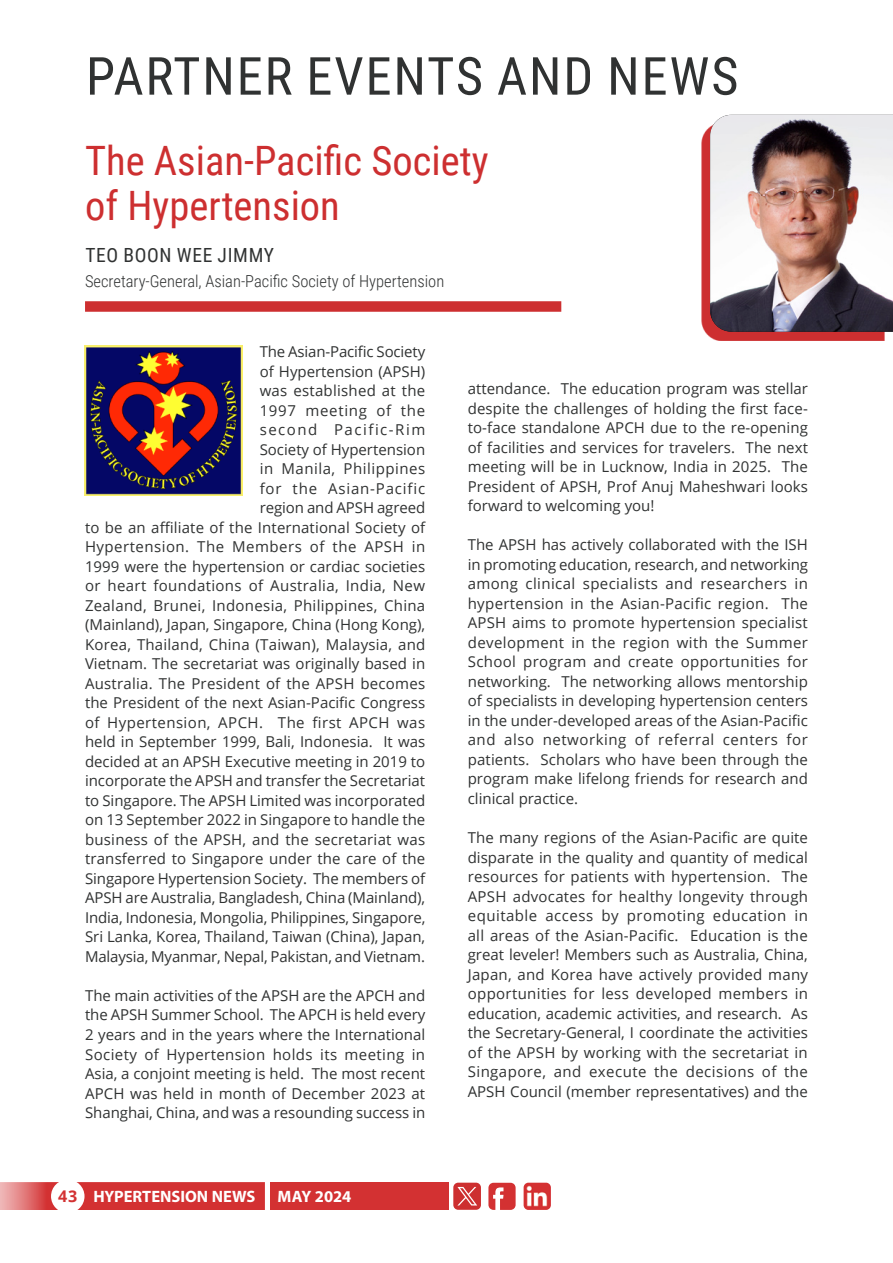
<style>
.page{position:relative;width:893px;height:1263px;background:#fff}
.page>*{position:absolute;margin:0;border:0;box-sizing:border-box;transform-origin:0 0}
.Main_heading_1{font:52.5px "Roboto Condensed";letter-spacing:.035em;color:#303232}
.Sub_Heading_1{font:40.5px/45px "Roboto Condensed";color:#cd2f30}
.Author_-_Name{font:19.5px "Roboto Condensed";letter-spacing:.035em;color:#303232}
.Author_-_Position_ti{font:300 16.5px "Roboto Condensed";color:#303232}
.t1{font:700 16.5px "Myriad Pro";color:#fff}
.Body_text_justified{font:15px/19.5px "Open Sans";color:#303232;text-align:justify}
.s1{font-family:"Open Sans";font-size:16.2px;color:#d33132}
</style>
<div class="page">
<svg style="left:488px;top:1183px;width:28px;height:27px"></svg>
<div style="left:270px;top:1183px;width:179px;height:27px;background:#d33132"></div>
<svg style="left:0;top:1183px;width:264px;height:27px;background:#d63f40"></svg>
<div style="left:51px;top:1179px;width:34px;height:34px;background:#fff;border-radius:50%"></div>
<img style="left:524px;top:1183px;width:27px;height:27px">
<div style="left:453px;top:1183px;width:28px;height:27px;background:#cd2f30;border-radius:5px"></div>
<svg style="left:457px;top:1187px;width:20px;height:18px"></svg>
<div style="left:85px;top:301px;width:476px;height:11px;background:#cd2f30"></div>
<div style="left:702px;top:123px;width:183px;height:217px;background:#cd2f30"></div>
<img style="left:710px;top:115px;width:183px;height:217px">
<img style="left:85px;top:346px;width:158px;height:149px">
<p class="Main_heading_1" style="left:86px;top:39px;width:654px">PARTNER EVENTS AND NEWS</p>
<p class="Sub_Heading_1" style="left:85px;top:137px;width:405px">The Asian-Pacific Society of Hypertension</p>
<p class="Author_-_Name" style="left:85px;top:242px;width:190px">TEO BOON WEE JIMMY</p>
<p class="Author_-_Position_ti" style="left:85px;top:270px;width:361px">Secretary-General, Asian-Pacific Society of Hypertension</p>
<p class="Body_text_justified" style="left:85px;top:342px;width:342px;text-align:right">The Asian-Pacific Society<br>of Hypertension (APSH)<br>was established at the<br>1997 meeting of the<br>second Pacific-Rim<br>Society of Hypertension<br>in Manila, Philippines<br>for the Asian-Pacific<br>region and APSH agreed<br>to be an affiliate of the International Society of Hypertension. The Members of the APSH in 1999 were the hypertension or cardiac societies or heart foundations of Australia, India, New Zealand, Brunei, Indonesia, Philippines, China (Mainland), Japan, Singapore, China (Hong Kong), Korea, Thailand, China (Taiwan), Malaysia, and Vietnam. The secretariat was originally based in Australia. The President of the APSH becomes the President of the next Asian-Pacific Congress of Hypertension, APCH. The first APCH was held in September 1999, Bali, Indonesia. It was decided at an APSH Executive meeting in 2019 to incorporate the APSH and transfer the Secretariat to Singapore. The APSH Limited was incorporated on 13 September 2022 in Singapore to handle the business of the APSH, and the secretariat was transferred to Singapore under the care of the Singapore Hypertension Society. The members of APSH are Australia, Bangladesh, China (Mainland), India, Indonesia, Mongolia, Philippines, Singapore, Sri Lanka, Korea, Thailand, Taiwan (China), Japan, Malaysia, Myanmar, Nepal, Pakistan, and Vietnam.</p>
<p class="Body_text_justified" style="left:85px;top:985px;width:342px">The main activities of the APSH are the APCH and the APSH Summer School. The APCH is held every 2 years and in the years where the International Society of Hypertension holds its meeting in Asia, a conjoint meeting is held. The most recent APCH was held in month of December 2023 at Shanghai, China, and was a resounding success in</p>
<p class="t1" style="left:58px;top:1186px;width:199px"><span class="s1">43</span> HYPERTENSION NEWS</p>
<p class="t1" style="left:278px;top:1186px;width:75px">MAY 2024</p>
<p class="Body_text_justified" style="left:468px;top:379px;width:342px">attendance. The education program was stellar despite the challenges of holding the first face&shy;to-face standalone APCH due to the re-opening of facilities and services for travelers. The next meeting will be in Lucknow, India in 2025. The President of APSH, Prof Anuj Maheshwari looks forward to welcoming you!</p>
<p class="Body_text_justified" style="left:468px;top:535px;width:342px">The APSH has actively collaborated with the ISH in promoting education, research, and networking among clinical specialists and researchers in hypertension in the Asian-Pacific region. The APSH aims to promote hypertension specialist development in the region with the Summer School program and create opportunities for networking. The networking allows mentorship of specialists in developing hypertension centers in the under-developed areas of the Asian-Pacific and also networking of referral centers for patients. Scholars who have been through the program make lifelong friends for research and clinical practice.</p>
<p class="Body_text_justified" style="left:468px;top:827px;width:342px">The many regions of the Asian-Pacific are quite disparate in the quality and quantity of medical resources for patients with hypertension. The APSH advocates for healthy longevity through equitable access by promoting education in all areas of the Asian-Pacific. Education is the great leveler! Members such as Australia, China, Japan, and Korea have actively provided many opportunities for less developed members in education, academic activities, and research. As the Secretary-General, I coordinate the activities of the APSH by working with the secretariat in Singapore, and execute the decisions of the APSH Council (member representatives) and the</p>
</div>
